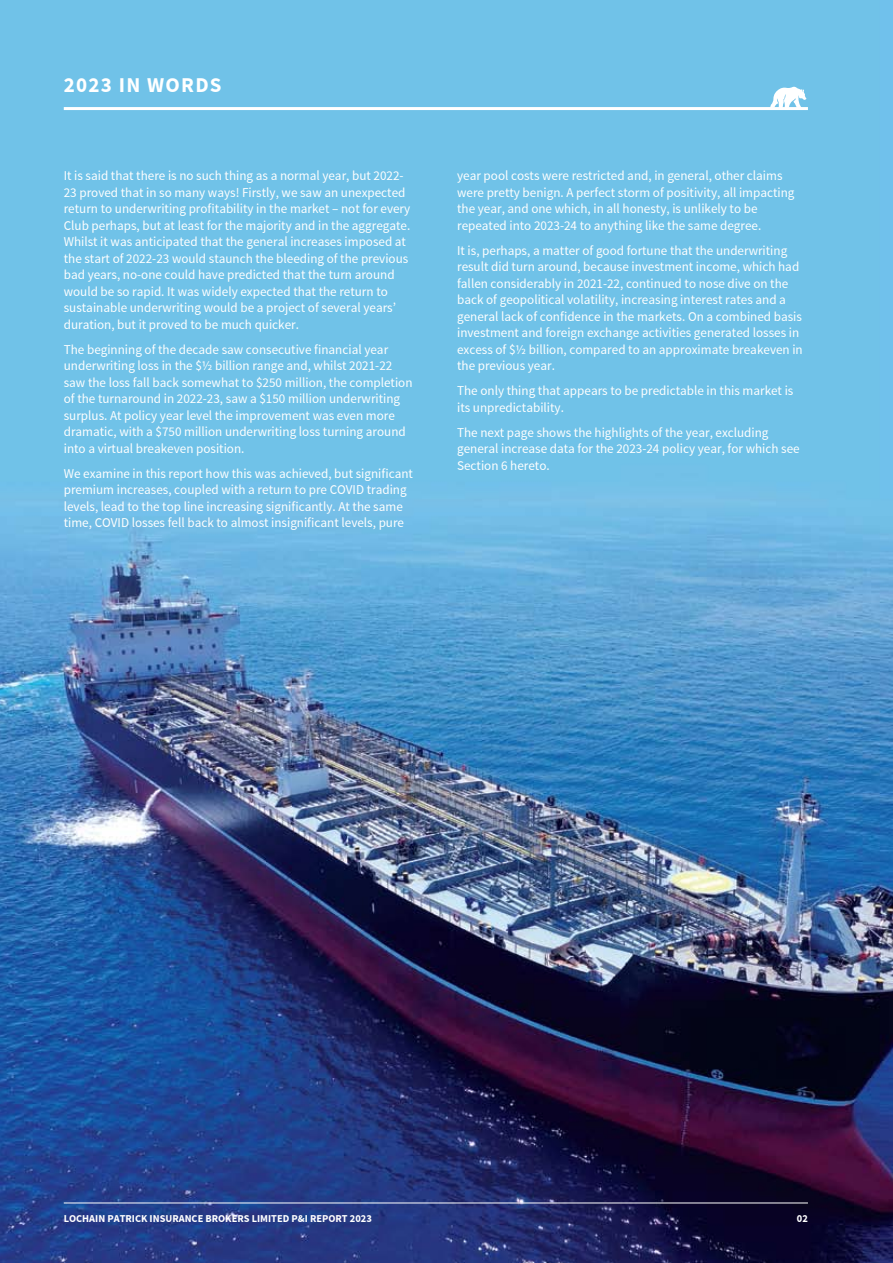
<style>
.page{position:relative;width:893px;height:1263px;background:#fff}
.page>*{position:absolute;margin:0;border:0;box-sizing:border-box;transform-origin:0 0}
.t1{font:700 21px "Source Sans Pro";letter-spacing:.06em;color:#fff}
.t2{font:13.5px/16.5px "Source Sans Pro";color:#fff}
.t3{font:700 10.5px "Source Sans Pro";color:#fff}
</style>
<div class="page">
<img style="left:0;top:0;width:893px;height:1263px">
<hr style="left:64px;top:1202px;width:744px;height:1px;background:#fff">
<hr style="left:64px;top:107px;width:744px;height:3px;background:#fff">
<svg style="left:770px;top:87px;width:36px;height:20px"></svg>
<h1 class="t1" style="left:64px;top:74px;width:159px">2023 IN WORDS</h1>
<p class="t2" style="left:64px;top:168px;width:348px">It is said that there is no such thing as a normal year, but 2022- 23 proved that in so many ways! Firstly, we saw an unexpected return to underwriting profitability in the market – not for every Club perhaps, but at least for the majority and in the aggregate.<br>Whilst it was anticipated that the general increases imposed at the start of 2022-23 would staunch the bleeding of the previous bad years, no-one could have predicted that the turn around would be so rapid. It was widely expected that the return to sustainable underwriting would be a project of several years’ duration, but it proved to be much quicker.</p>
<p class="t2" style="left:64px;top:341px;width:350px">The beginning of the decade saw consecutive financial year underwriting loss in the $½ billion range and, whilst 2021-22 saw the loss fall back somewhat to $250 million, the completion of the turnaround in 2022-23, saw a $150 million underwriting surplus. At policy year level the improvement was even more dramatic, with a $750 million underwriting loss turning around into a virtual breakeven position.</p>
<p class="t2" style="left:64px;top:465px;width:351px">We examine in this report how this was achieved, but significant premium increases, coupled with a return to pre COVID trading levels, lead to the top line increasing significantly. At the same time, COVID losses fell back to almost insignificant levels, pure</p>
<p class="t2" style="left:457px;top:168px;width:339px">year pool costs were restricted and, in general, other claims were pretty benign. A perfect storm of positivity, all impacting the year, and one which, in all honesty, is unlikely to be repeated into 2023-24 to anything like the same degree.</p>
<p class="t2" style="left:457px;top:242px;width:347px">It is, perhaps, a matter of good fortune that the underwriting result did turn around, because investment income, which had fallen considerably in 2021-22, continued to nose dive on the back of geopolitical volatility, increasing interest rates and a general lack of confidence in the markets. On a combined basis investment and foreign exchange activities generated losses in excess of $½ billion, compared to an approximate breakeven in the previous year.</p>
<p class="t2" style="left:457px;top:383px;width:338px">The only thing that appears to be predictable in this market is its unpredictability.</p>
<p class="t2" style="left:457px;top:424px;width:344px">The next page shows the highlights of the year, excluding general increase data for the 2023-24 policy year, for which see<br>Section 6 hereto.</p>
<p class="t3" style="left:64px;top:1213px;width:310px">LOCHAIN PATRICK INSURANCE BROKERS LIMITED P&amp;I REPORT 2023</p>
<p class="t3" style="left:797px;top:1213px;width:12px">02</p>
</div>
